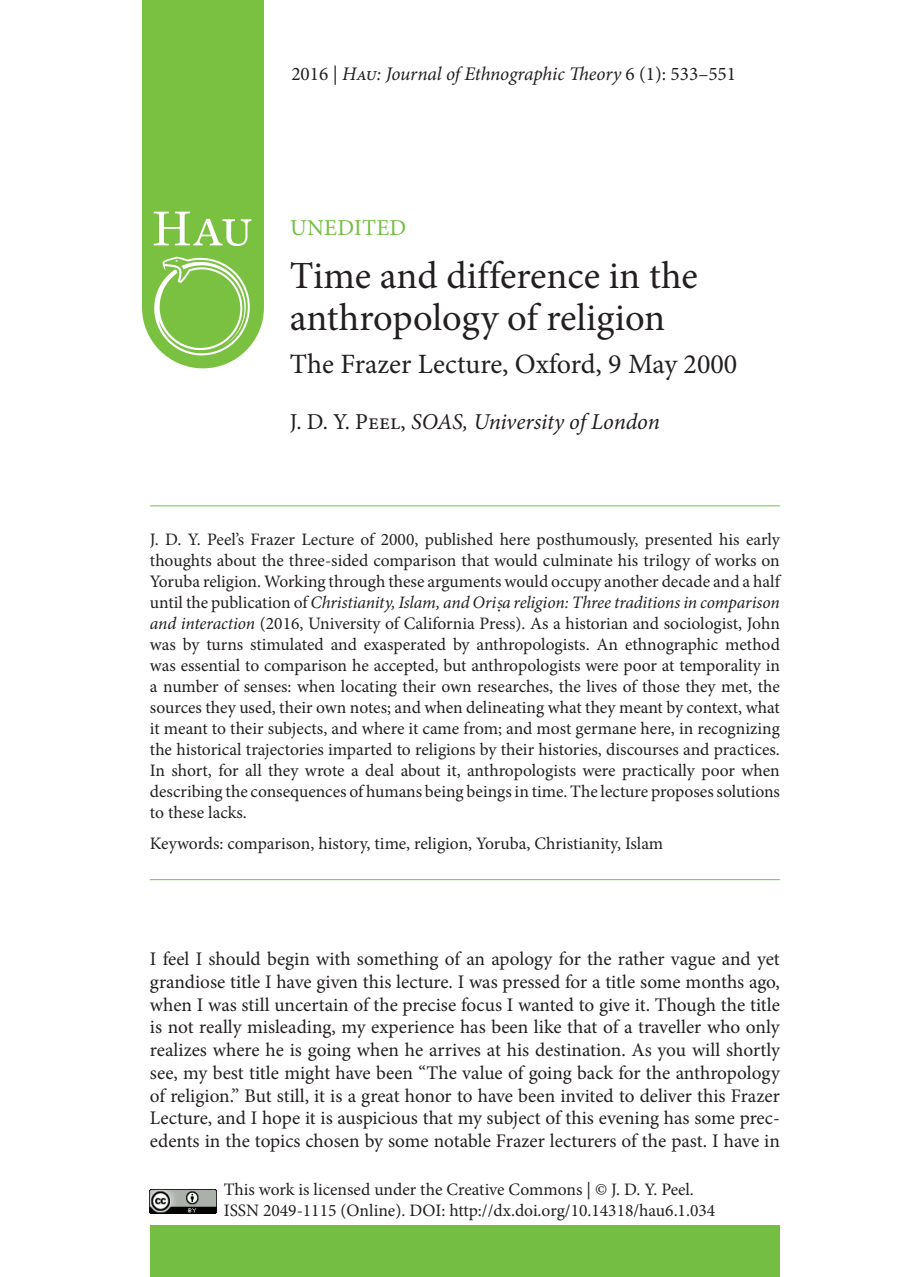
<style>
.page{position:relative;width:904px;height:1277px;background:#fff}
.page>*{position:absolute;margin:0;border:0;box-sizing:border-box;transform-origin:0 0}
.t1{font:38.5px/42px "Minion Pro";color:#231f20}
.t2{font:28px "Minion Pro";color:#231f20}
.t3{font:italic 22.75px "Minion Pro";letter-spacing:-.01em;color:#231f20}
.t4{font:22.75px "Minion Pro";letter-spacing:.01em;color:#74bf43}
.t5{font:19.25px/22.8px "Minion Pro";letter-spacing:-.005em;color:#231f20;text-align:justify}
.t6{font:italic 19.25px "Minion Pro";letter-spacing:-.01em;color:#231f20}
.t7{font:17.5px/21px "Minion Pro";color:#231f20}
.s1{font-style:normal}
.s2{font-style:italic}
.s3{font-family:"Minion Punt Onder";font-style:italic}
</style>
<div class="page">
<div style="left:150px;top:1225px;width:629px;height:51px;background:#74bf43"></div>
<svg style="left:142px;top:0;width:122px;height:368px;background:#85c652"></svg>
<img style="left:150px;top:1189px;width:67px;height:24px">
<hr style="left:150px;top:505px;width:629px;height:1px;background:#74bf43">
<hr style="left:150px;top:879px;width:629px;height:1px;background:#74bf43">
<p class="t6" style="left:291px;top:60px;width:446px"><span class="s1">2016 |</span> Hau: Journal of Ethnographic Theory <span class="s1">6 (1): 533–551</span></p>
<h3 class="t4" style="left:290px;top:212px;width:118px">UNEDITED</h3>
<h1 class="t1" style="left:290px;top:255px;width:409px">Time and difference in the anthropology of religion</h1>
<h2 class="t2" style="left:290px;top:345px;width:449px">The Frazer Lecture, Oxford, 9 May 2000</h2>
<h3 class="t3" style="left:290px;top:406px;width:371px"><span class="s1">J. D. Y. Peel,</span> SOAS, University of London</h3>
<p class="t7" style="left:150px;top:529px;width:633px;text-align:justify">J. D. Y. Peel’s Frazer Lecture of 2000, published here posthumously, presented his early thoughts about the three-sided comparison that would culminate his trilogy of works on Yoruba religion. Working through these arguments would occupy another decade and a half until the publication of <span class="s2">Christianity, Islam, and Ori</span><span class="s3">s</span><span class="s2">a religion: Three traditions in comparison and interaction</span> (2016, University of California Press). As a historian and sociologist, John was by turns stimulated and exasperated by anthropologists. An ethnographic method was essential to comparison he accepted, but anthropologists were poor at temporality in a number of senses: when locating their own researches, the lives of those they met, the sources they used, their own notes; and when delineating what they meant by context, what it meant to their subjects, and where it came from; and most germane here, in recognizing the historical trajectories imparted to religions by their histories, discourses and practices.<br>In short, for all they wrote a deal about it, anthropologists were practically poor when describing the consequences of humans being beings in time. The lecture proposes solutions to these lacks.</p>
<p class="t7" style="left:150px;top:833px;width:515px">Keywords: comparison, history, time, religion, Yoruba, Christianity, Islam</p>
<p class="t5" style="left:150px;top:947px;width:632px">I feel I should begin with something of an apology for the rather vague and yet grandiose title I have given this lecture. I was pressed for a title some months ago, when I was still uncertain of the precise focus I wanted to give it. Though the title is not really misleading, my experience has been like that of a traveller who only realizes where he is going when he arrives at his destination. As you will shortly see, my best title might have been “The value of going back for the anthropology of religion.” But still, it is a great honor to have been invited to deliver this Frazer Lecture, and I hope it is auspicious that my subject of this evening has some prec&shy;edents in the topics chosen by some notable Frazer lecturers of the past. I have in</p>
<p class="t7" style="left:224px;top:1178px;width:493px">This work is licensed under the Creative Commons | © J. D. Y. Peel.<br>ISSN 2049-1115 (Online). DOI: http://dx.doi.org/10.14318/hau6.1.034</p>
</div>
